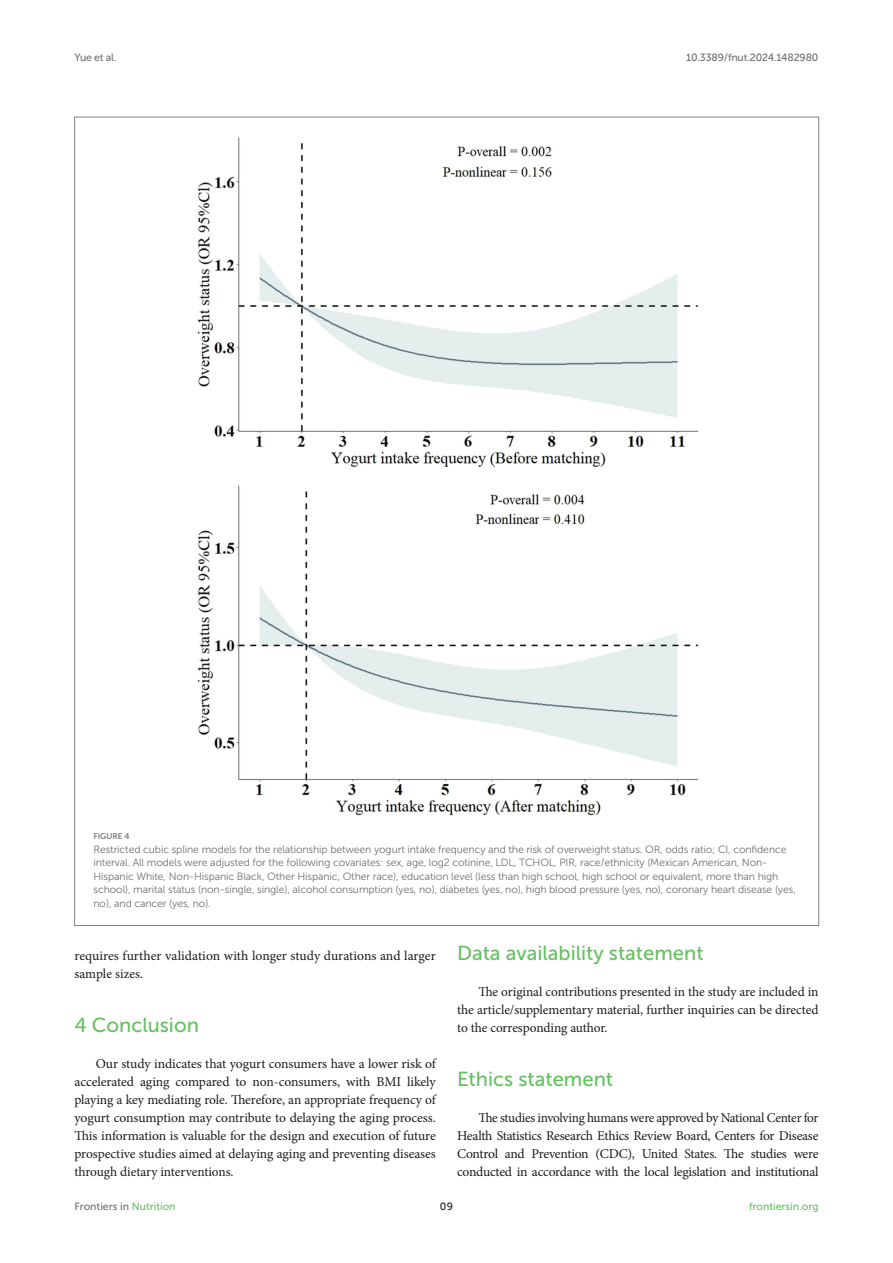
<style>
.page{position:relative;width:893px;height:1263px;background:#fff}
.page>*{position:absolute;margin:0;border:0;box-sizing:border-box;transform-origin:0 0}
.HEAD_1{font:20.25px "Museo Sans 500";color:#65c161}
.TEXT{font:13.5px/18px "Minion Pro";letter-spacing:-.005em;color:#1b1c1b}
.NON_TEXT{font:13.5px/18px "Minion Pro";letter-spacing:-.015em;color:#1b1c1b;text-align:justify}
.FIG_LEG{font:10.5px/13.5px "Museo Sans 300";letter-spacing:-.01em;color:#706f70}
.t1{font:10.5px "Museo Sans 500";letter-spacing:-.015em;color:#706f70}
.t2{font:10.5px "Museo Sans 500";color:#65c161}
.t3{font:10.5px "Museo Sans 500";color:#1b1c1b}
.FIG_HD{font:8.25px "Museo Sans 700";letter-spacing:-.01em;color:#7e7f7f}
.s1{color:#65c161}
</style>
<div class="page">
<img style="left:197px;top:137px;width:502px;height:679px">
<p class="t1" style="left:74px;top:51px;width:44px">Yue et al.</p>
<p class="t1" style="left:686px;top:51px;width:134px">10.3389/fnut.2024.1482980</p>
<p class="FIG_HD" style="left:94px;top:832px;width:37px">FIGURE 4</p>
<p class="FIG_LEG" style="left:94px;top:842px;width:704px">Restricted cubic spline models for the relationship between yogurt intake frequency and the risk of overweight status. OR, odds ratio; CI, confidence interval. All models were adjusted for the following covariates: sex, age, log2 cotinine, LDL, TCHOL, PIR, race/ethnicity (Mexican American, Non-Hispanic White, Non-Hispanic Black, Other Hispanic, Other race), education level (less than high school, high school or equivalent, more than high school), marital status (non-single, single), alcohol consumption (yes, no), diabetes (yes, no), high blood pressure (yes, no), coronary heart disease (yes, no), and cancer (yes, no).</p>
<p class="TEXT" style="left:74px;top:947px;width:363px">requires further validation with longer study durations and larger sample sizes.</p>
<p class="HEAD_1" style="left:74px;top:1014px;width:126px">4 Conclusion</p>
<p class="TEXT" style="left:74px;top:1055px;width:363px;text-align:justify;text-indent:21px">Our study indicates that yogurt consumers have a lower risk of accelerated aging compared to non-consumers, with BMI likely playing a key mediating role. Therefore, an appropriate frequency of yogurt consumption may contribute to delaying the aging process.<br>This information is valuable for the design and execution of future prospective studies aimed at delaying aging and preventing diseases through dietary interventions.</p>
<p class="HEAD_1" style="left:457px;top:942px;width:248px">Data availability statement</p>
<p class="NON_TEXT" style="left:457px;top:983px;width:363px;text-indent:21px">The original contributions presented in the study are included in the article/supplementary material, further inquiries can be directed to the corresponding author.</p>
<p class="HEAD_1" style="left:457px;top:1068px;width:158px">Ethics statement</p>
<p class="NON_TEXT" style="left:457px;top:1109px;width:363px;text-indent:21px">The studies involving humans were approved by National Center for Health Statistics Research Ethics Review Board, Centers for Disease Control and Prevention (CDC), United States. The studies were conducted in accordance with the local legislation and institutional</p>
<p class="t1" style="left:74px;top:1200px;width:103px">Frontiers in <span class="s1">Nutrition</span></p>
<p class="t3" style="left:440px;top:1200px;width:15px">09</p>
<p class="t2" style="left:749px;top:1200px;width:71px">frontiersin.org</p>
</div>
